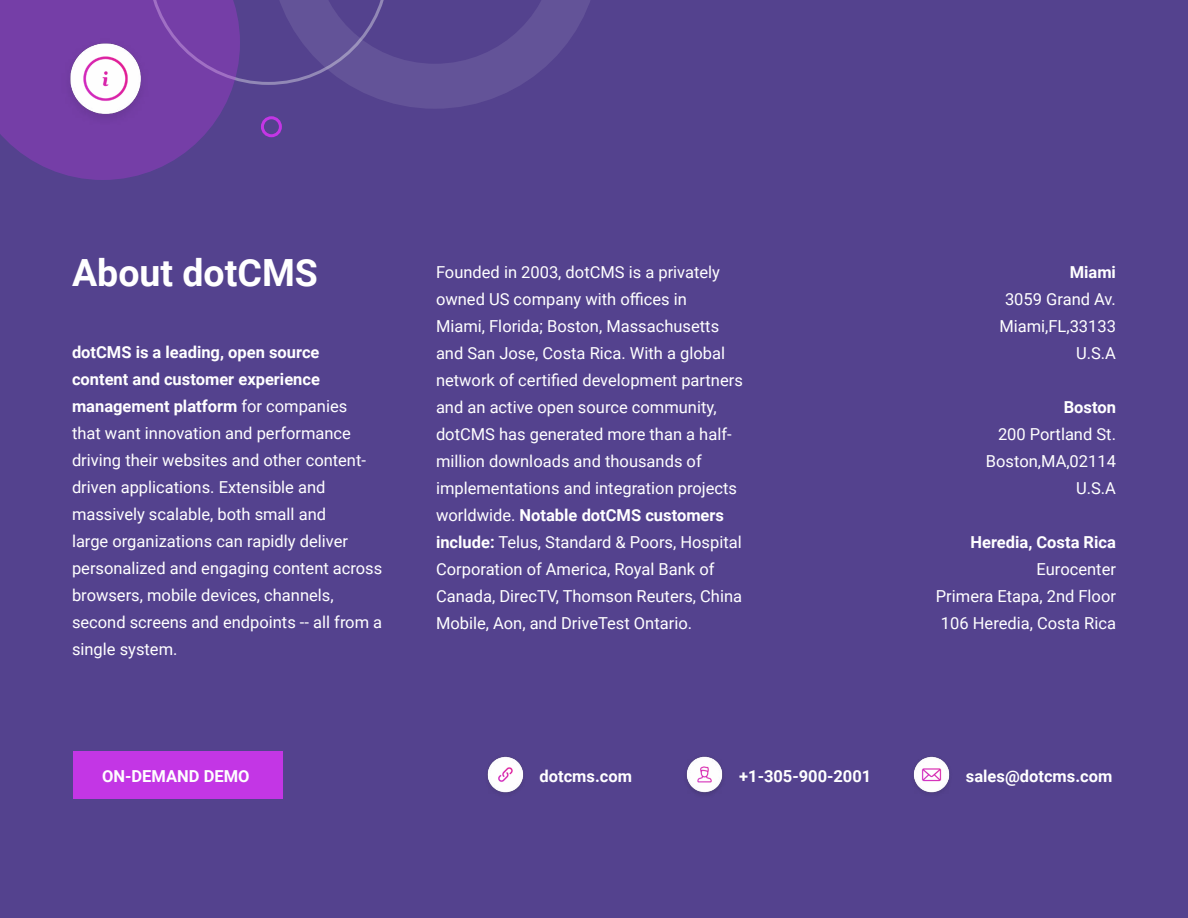
<style>
.page{position:relative;width:1188px;height:918px;background:#54428e}
.page>*{position:absolute;margin:0;border:0;box-sizing:border-box;transform-origin:0 0}
.t1{font:700 37.5px "Roboto";color:#fff}
.t2{font:16.5px/27px "Roboto";color:#fff;text-align:right}
.t3{font:700 16.5px "Roboto";color:#fff}
.s1{font-weight:700}
</style>
<div class="page">
<div style="left:73px;top:752px;width:210px;height:48px;background:#c336e5"></div>
<img style="left:914px;top:756px;width:36px;height:38px">
<img style="left:487px;top:756px;width:36px;height:37px">
<img style="left:686px;top:756px;width:37px;height:38px">
<svg style="left:0;top:0;width:590px;height:180px"></svg>
<div style="left:261px;top:116px;width:21px;height:21px;border:3px solid #c336e5;border-radius:50%"></div>
<img style="left:52px;top:25px;width:108px;height:108px">
<h1 class="t1" style="left:72px;top:247px;width:247px">About dotCMS</h1>
<p class="t2" style="left:72px;top:338px;width:312px;text-align:left"><span class="s1">dotCMS is a leading, open source<br>content and customer experience management platform</span> for companies<br>that want innovation and performance driving their websites and other content&shy;driven applications. Extensible and massively scalable, both small and<br>large organizations can rapidly deliver personalized and engaging content across browsers, mobile devices, channels, second screens and endpoints -- all from a single system.</p>
<p class="t2" style="left:436px;top:258px;width:308px;text-align:left">Founded in 2003, dotCMS is a privately owned US company with offices in<br>Miami, Florida; Boston, Massachusetts and San Jose, Costa Rica. With a global network of certified development partners and an active open source community, dotCMS has generated more than a half&shy;million downloads and thousands of implementations and integration projects worldwide. <span class="s1">Notable dotCMS customers include:</span> Telus, Standard &amp; Poors, Hospital Corporation of America, Royal Bank of Canada, DirecTV, Thomson Reuters, China Mobile, Aon, and DriveTest Ontario.</p>
<p class="t3" style="left:1070px;top:260px;width:48px">Miami</p>
<p class="t2" style="left:999px;top:285px;width:118px">3059 Grand Av.<br>Miami,FL,33133<br>U.S.A</p>
<p class="t3" style="left:1064px;top:395px;width:54px">Boston</p>
<p class="t2" style="left:986px;top:420px;width:132px">200 Portland St.<br>Boston,MA,02114<br>U.S.A</p>
<p class="t3" style="left:970px;top:530px;width:147px">Heredia, Costa Rica</p>
<p class="t2" style="left:936px;top:555px;width:182px">Eurocenter<br>Primera Etapa, 2nd Floor<br>106 Heredia, Costa Rica</p>
<p class="t3" style="left:102px;top:764px;width:149px">ON-DEMAND DEMO</p>
<p class="t3" style="left:539px;top:765px;width:94px">dotcms.com</p>
<p class="t3" style="left:739px;top:765px;width:134px">+1-305-900-2001</p>
<p class="t3" style="left:966px;top:765px;width:148px">sales@dotcms.com</p>
</div>
